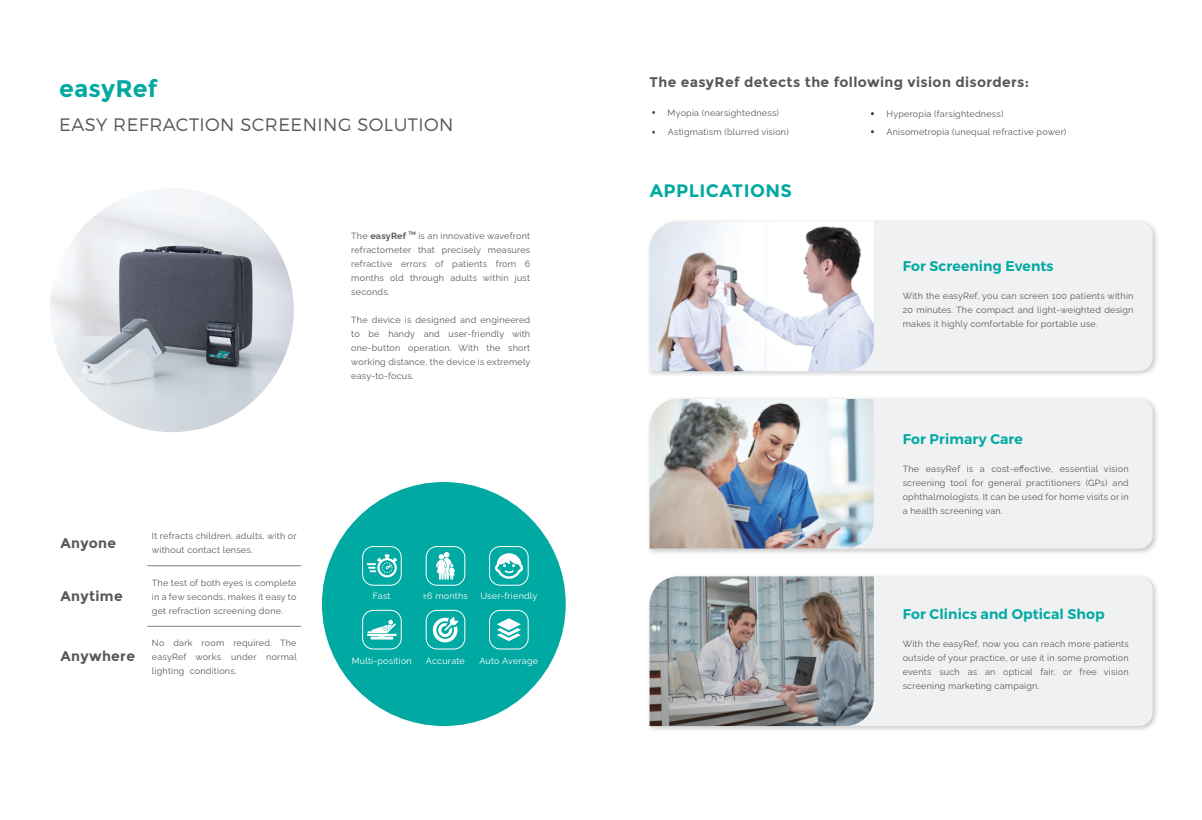
<style>
.page{position:relative;width:1202px;height:820px;background:#fff}
.page>*{position:absolute;margin:0;border:0;box-sizing:border-box;transform-origin:0 0}
.t1{font:700 24px "Montserrat";letter-spacing:.005em;color:#00a9a2}
.t2{font:300 18px "Montserrat";letter-spacing:.025em;color:#57585a}
.t3{font:700 18px "Montserrat";letter-spacing:.025em;color:#00a9a2}
.t4{font:700 14px "Montserrat";letter-spacing:.025em;color:#57585a}
.t5{font:14px "Trueno S Bd";letter-spacing:.01em;color:#00a9a2}
.t6{font:9px/14px "Raleway";letter-spacing:.025em;color:#57585a;text-align:justify}
.t7{font:9px "Raleway";letter-spacing:.025em;color:#fff}
.s1{font-weight:700}
</style>
<div class="page">
<img style="left:649px;top:227px;width:508px;height:148px">
<div style="left:874px;top:221px;width:279px;height:150px;background:#eff1f2"></div>
<img style="left:650px;top:221px;width:224px;height:150px">
<img style="left:649px;top:582px;width:508px;height:148px">
<div style="left:874px;top:576px;width:279px;height:149px;background:#eff1f2"></div>
<img style="left:650px;top:576px;width:224px;height:149px">
<img style="left:649px;top:398px;width:508px;height:155px">
<div style="left:874px;top:399px;width:279px;height:149px;background:#eff1f2"></div>
<img style="left:650px;top:399px;width:224px;height:149px">
<div style="left:322px;top:482px;width:244px;height:243px;background:#00a9a2;border-radius:50%"></div>
<svg style="left:367px;top:554px;width:30px;height:23px"></svg>
<div style="left:362px;top:546px;width:40px;height:39px;border:1px solid #fff;border-radius:11px"></div>
<svg style="left:436px;top:552px;width:19px;height:27px"></svg>
<div style="left:426px;top:546px;width:39px;height:39px;border:1px solid #fff;border-radius:11px"></div>
<img style="left:496px;top:553px;width:26px;height:26px">
<div style="left:489px;top:546px;width:39px;height:39px;border:1px solid #fff;border-radius:11px"></div>
<svg style="left:367px;top:619px;width:30px;height:20px"></svg>
<div style="left:362px;top:609px;width:40px;height:40px;border:1px solid #fff;border-radius:11px"></div>
<svg style="left:433px;top:617px;width:25px;height:25px"></svg>
<div style="left:426px;top:609px;width:39px;height:40px;border:1px solid #fff;border-radius:11px"></div>
<svg style="left:497px;top:618px;width:24px;height:23px"></svg>
<div style="left:489px;top:609px;width:39px;height:40px;border:1px solid #fff;border-radius:11px"></div>
<hr style="left:147px;top:626px;width:154px;height:1px;background:#808285">
<hr style="left:147px;top:565px;width:154px;height:1px;background:#808285">
<img style="left:50px;top:188px;width:244px;height:244px;border-radius:122px">
<h1 class="t1" style="left:59px;top:74px;width:100px">easyRef</h1>
<h2 class="t2" style="left:59px;top:114px;width:396px">EASY REFRACTION SCREENING SOLUTION</h2>
<p class="t6" style="left:351px;top:227px;width:180px">The <span class="s1">easyRef</span> <sup>TM</sup> is an innovative wavefront refractometer that precisely measures refractive errors of patients from 6 months old through adults within just seconds.</p>
<p class="t6" style="left:351px;top:311px;width:181px">The device is designed and engineered to be handy and user-friendly with one-button operation. With the short working distance, the device is extremely easy-to-focus.</p>
<h3 class="t4" style="left:60px;top:534px;width:57px">Anyone</h3>
<p class="t6" style="left:152px;top:528px;width:146px">It refracts children, adults, with or without contact lenses.</p>
<h3 class="t4" style="left:60px;top:587px;width:64px">Anytime</h3>
<p class="t6" style="left:152px;top:575px;width:146px">The test of both eyes is complete in a few seconds, makes it easy to get refraction screening done.</p>
<h3 class="t4" style="left:60px;top:648px;width:76px">Anywhere</h3>
<p class="t6" style="left:152px;top:634px;width:146px">No dark room required. The easyRef works under normal lighting conditions.</p>
<p class="t7" style="left:373px;top:588px;width:19px">Fast</p>
<p class="t7" style="left:423px;top:588px;width:47px">≥6 months</p>
<p class="t7" style="left:480px;top:588px;width:59px">User-friendly</p>
<p class="t7" style="left:352px;top:653px;width:62px">Multi-position</p>
<p class="t7" style="left:426px;top:653px;width:40px">Accurate</p>
<p class="t7" style="left:479px;top:653px;width:60px">Auto Average</p>
<h3 class="t4" style="left:650px;top:73px;width:381px">The easyRef detects the following vision disorders:</h3>
<p class="t6" style="left:668px;top:102px;width:123px;line-height:19.5px">Myopia (nearsightedness)<br>Astigmatism (blurred vision)</p>
<h2 class="t3" style="left:650px;top:180px;width:144px">APPLICATIONS</h2>
<p class="t6" style="left:886px;top:106px;width:119px">Hyperopia (farsightedness)</p>
<p class="t6" style="left:886px;top:124px;width:181px">Anisometropia (unequal refractive power)</p>
<h3 class="t5" style="left:903px;top:257px;width:152px">For Screening Events</h3>
<p class="t6" style="left:903px;top:287px;width:232px">With the easyRef, you can screen 100 patients within 20 minutes. The compact and light-weighted design makes it highly comfortable for portable use.</p>
<h3 class="t5" style="left:903px;top:430px;width:122px">For Primary Care</h3>
<p class="t6" style="left:903px;top:460px;width:228px">The easyRef is a cost-effective, essential vision screening tool for general practitioners (GPs) and ophthalmologists. It can be used for home visits or in a health screening van.</p>
<h3 class="t5" style="left:903px;top:605px;width:203px">For Clinics and Optical Shop</h3>
<p class="t6" style="left:903px;top:635px;width:228px">With the easyRef, now you can reach more patients outside of your practice, or use it in some promotion events such as an optical fair, or free vision screening marketing campaign.</p>
</div>
